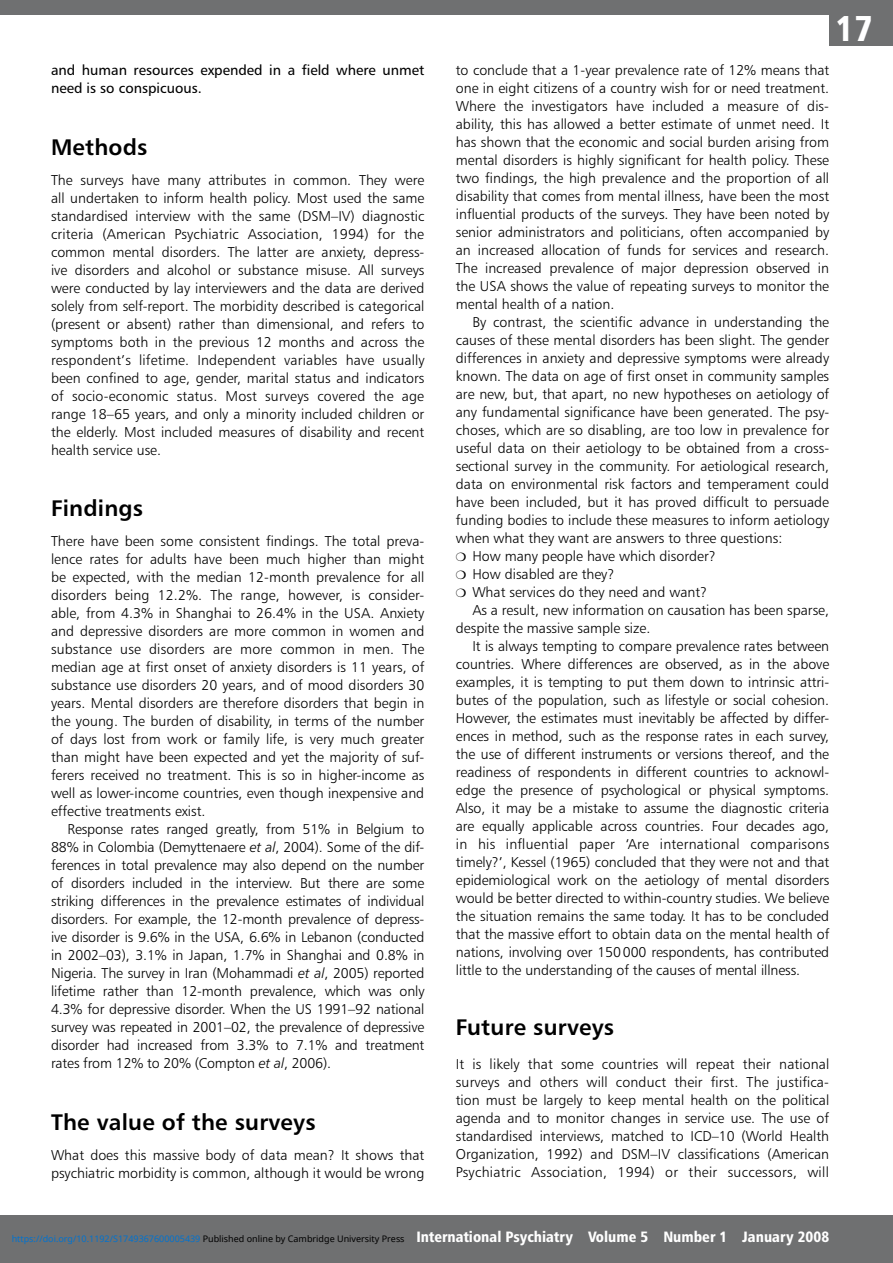
<style>
.page{position:relative;width:893px;height:1263px;background:#fff}
.page>*{position:absolute;margin:0;border:0;box-sizing:border-box;transform-origin:0 0}
.t1{font:36px "Humanist 777 BT Black Condensed B";color:#fff}
.t2{font:22.5px "Humanist 777 BT Bold B";letter-spacing:.01em;color:#000}
.t3{font:15px "Humanist 777 BT Black Condensed B";color:#fff}
.t4{font:14.25px/18px "Humanist 777 BT Light B";color:#000;text-align:justify}
.t5{font:14.25px/18px "Humanist 777 BT Roman B";color:#000}
.t6{font:9px "Noto Sans";color:#0172cf}
.s1{font-family:"Humanist 777 BT Light Italic B"}
.s2{color:#000}
</style>
<div class="page">
<div style="left:0;top:1215px;width:893px;height:48px;background:#6f7071"></div>
<div style="left:829px;top:0;width:64px;height:46px;background:#6f7071"></div>
<div style="left:0;top:0;width:893px;height:15px;background:#6f7071"></div>
<p class="t5" style="left:51px;top:61px;width:375px">and human resources expended in a field where unmet need is so conspicuous.</p>
<h2 class="t2" style="left:51px;top:133px;width:98px">Methods</h2>
<p class="t4" style="left:51px;top:171px;width:375px">The surveys have many attributes in common. They were all undertaken to inform health policy. Most used the same standardised interview with the same (DSM–IV) diagnostic criteria (American Psychiatric Association, 1994) for the common mental disorders. The latter are anxiety, depress&shy;ive disorders and alcohol or substance misuse. All surveys were conducted by lay interviewers and the data are derived solely from self-report. The morbidity described is categorical (present or absent) rather than dimensional, and refers to symptoms both in the previous 12 months and across the respondent’s lifetime. Independent variables have usually been confined to age, gender, marital status and indicators of socio-economic status. Most surveys covered the age range 18–65 years, and only a minority included children or the elderly. Most included measures of disability and recent health service use.</p>
<h2 class="t2" style="left:51px;top:494px;width:94px">Findings</h2>
<p class="t4" style="left:51px;top:532px;width:375px">There have been some consistent findings. The total preva&shy;lence rates for adults have been much higher than might be expected, with the median 12-month prevalence for all disorders being 12.2%. The range, however, is consider&shy;able, from 4.3% in Shanghai to 26.4% in the USA. Anxiety and depressive disorders are more common in women and substance use disorders are more common in men. The median age at first onset of anxiety disorders is 11 years, of substance use disorders 20 years, and of mood disorders 30 years. Mental disorders are therefore disorders that begin in the young. The burden of disability, in terms of the number of days lost from work or family life, is very much greater than might have been expected and yet the majority of suf&shy;ferers received no treatment. This is so in higher-income as well as lower-income countries, even though inexpensive and effective treatments exist.</p>
<p class="t4" style="left:51px;top:820px;width:375px;text-indent:17px">Response rates ranged greatly, from 51% in Belgium to 88% in Colombia (Demyttenaere <span class="s1">et al</span>, 2004). Some of the dif&shy;ferences in total prevalence may also depend on the number of disorders included in the interview. But there are some striking differences in the prevalence estimates of individual disorders. For example, the 12-month prevalence of depress&shy;ive disorder is 9.6% in the USA, 6.6% in Lebanon (conducted in 2002–03), 3.1% in Japan, 1.7% in Shanghai and 0.8% in Nigeria. The survey in Iran (Mohammadi <span class="s1">et al</span>, 2005) reported lifetime rather than 12-month prevalence, which was only 4.3% for depressive disorder. When the US 1991–92 national survey was repeated in 2001–02, the prevalence of depressive disorder had increased from 3.3% to 7.1% and treatment rates from 12% to 20% (Compton <span class="s1">et al</span>, 2006).</p>
<h2 class="t2" style="left:51px;top:1108px;width:266px">The value of the surveys</h2>
<p class="t4" style="left:51px;top:1146px;width:375px">What does this massive body of data mean? It shows that psychiatric morbidity is common, although it would be wrong</p>
<h1 class="t1" style="left:836px;top:6px;width:39px">17</h1>
<p class="t4" style="left:456px;top:60px;width:375px">to conclude that a 1-year prevalence rate of 12% means that one in eight citizens of a country wish for or need treatment.<br>Where the investigators have included a measure of dis&shy;ability, this has allowed a better estimate of unmet need. It has shown that the economic and social burden arising from mental disorders is highly significant for health policy. These two findings, the high prevalence and the proportion of all disability that comes from mental illness, have been the most influential products of the surveys. They have been noted by senior administrators and politicians, often accompanied by an increased allocation of funds for services and research.<br>The increased prevalence of major depression observed in the USA shows the value of repeating surveys to monitor the mental health of a nation.</p>
<p class="t4" style="left:472px;top:312px;width:358px">By contrast, the scientific advance in understanding the</p>
<p class="t4" style="left:456px;top:330px;width:375px">causes of these mental disorders has been slight. The gender</p>
<p class="t4" style="left:456px;top:348px;width:375px">differences in anxiety and depressive symptoms were already</p>
<p class="t4" style="left:456px;top:366px;width:375px">known. The data on age of first onset in community samples</p>
<p class="t4" style="left:456px;top:384px;width:375px">are new, but, that apart, no new hypotheses on aetiology of</p>
<p class="t4" style="left:456px;top:402px;width:375px">any fundamental significance have been generated. The psy-</p>
<p class="t4" style="left:456px;top:420px;width:375px">choses, which are so disabling, are too low in prevalence for</p>
<p class="t4" style="left:456px;top:438px;width:373px">useful data on their aetiology to be obtained from a cross-</p>
<p class="t4" style="left:456px;top:456px;width:375px">sectional survey in the community. For aetiological research,</p>
<p class="t4" style="left:456px;top:474px;width:375px">data on environmental risk factors and temperament could</p>
<p class="t4" style="left:456px;top:492px;width:375px">have been included, but it has proved difficult to persuade</p>
<p class="t4" style="left:456px;top:510px;width:375px">funding bodies to include these measures to inform aetiology</p>
<p class="t4" style="left:456px;top:528px;width:328px">when what they want are answers to three questions:</p>
<p class="t4" style="left:472px;top:546px;width:245px">How many people have which disorder?</p>
<p class="t4" style="left:472px;top:564px;width:144px">How disabled are they?</p>
<p class="t4" style="left:472px;top:582px;width:237px">What services do they need and want?</p>
<p class="t4" style="left:472px;top:600px;width:358px">As a result, new information on causation has been sparse,</p>
<p class="t4" style="left:456px;top:618px;width:196px">despite the massive sample size.</p>
<p class="t4" style="left:472px;top:636px;width:358px">It is always tempting to compare prevalence rates between</p>
<p class="t4" style="left:456px;top:654px;width:375px">countries. Where differences are observed, as in the above</p>
<p class="t4" style="left:456px;top:672px;width:375px">examples, it is tempting to put them down to intrinsic attri-</p>
<p class="t4" style="left:456px;top:690px;width:375px">butes of the population, such as lifestyle or social cohesion.</p>
<p class="t4" style="left:456px;top:708px;width:375px">However, the estimates must inevitably be affected by differ-</p>
<p class="t4" style="left:456px;top:726px;width:375px">ences in method, such as the response rates in each survey,</p>
<p class="t4" style="left:456px;top:744px;width:375px">the use of different instruments or versions thereof, and the</p>
<p class="t4" style="left:456px;top:762px;width:375px">readiness of respondents in different countries to acknowl-</p>
<p class="t4" style="left:456px;top:780px;width:375px">edge the presence of psychological or physical symptoms.</p>
<p class="t4" style="left:456px;top:798px;width:375px">Also, it may be a mistake to assume the diagnostic criteria</p>
<p class="t4" style="left:456px;top:816px;width:375px">are equally applicable across countries. Four decades ago,</p>
<p class="t4" style="left:456px;top:834px;width:375px">in his influential paper ‘Are international comparisons</p>
<p class="t4" style="left:456px;top:852px;width:375px">timely?’, Kessel (1965) concluded that they were not and that</p>
<p class="t4" style="left:456px;top:870px;width:375px">epidemiological work on the aetiology of mental disorders</p>
<p class="t4" style="left:456px;top:888px;width:375px">would be better directed to within-country studies. We believe</p>
<p class="t4" style="left:456px;top:906px;width:375px">the situation remains the same today. It has to be concluded</p>
<p class="t4" style="left:456px;top:924px;width:375px">that the massive effort to obtain data on the mental health of</p>
<p class="t4" style="left:456px;top:942px;width:375px">nations, involving over 150000 respondents, has contributed</p>
<p class="t4" style="left:456px;top:960px;width:346px">little to the understanding of the causes of mental illness.</p>
<h2 class="t2" style="left:456px;top:1013px;width:160px">Future surveys</h2>
<p class="t4" style="left:456px;top:1055px;width:375px">It is likely that some countries will repeat their national surveys and others will conduct their first. The justifica&shy;tion must be largely to keep mental health on the political agenda and to monitor changes in service use. The use of standardised interviews, matched to ICD–10 (World Health Organization, 1992) and DSM–IV classifications (American Psychiatric Association, 1994) or their successors, will</p>
<p class="t6" style="left:12px;top:1232px;width:394px">https://doi.org/10.1192/S1749367600005439 <span class="s2">Published online by Cambridge University Press</span></p>
<p class="t3" style="left:416px;top:1227px;width:414px">International Psychiatry Volume 5 Number 1 January 2008</p>
</div>
